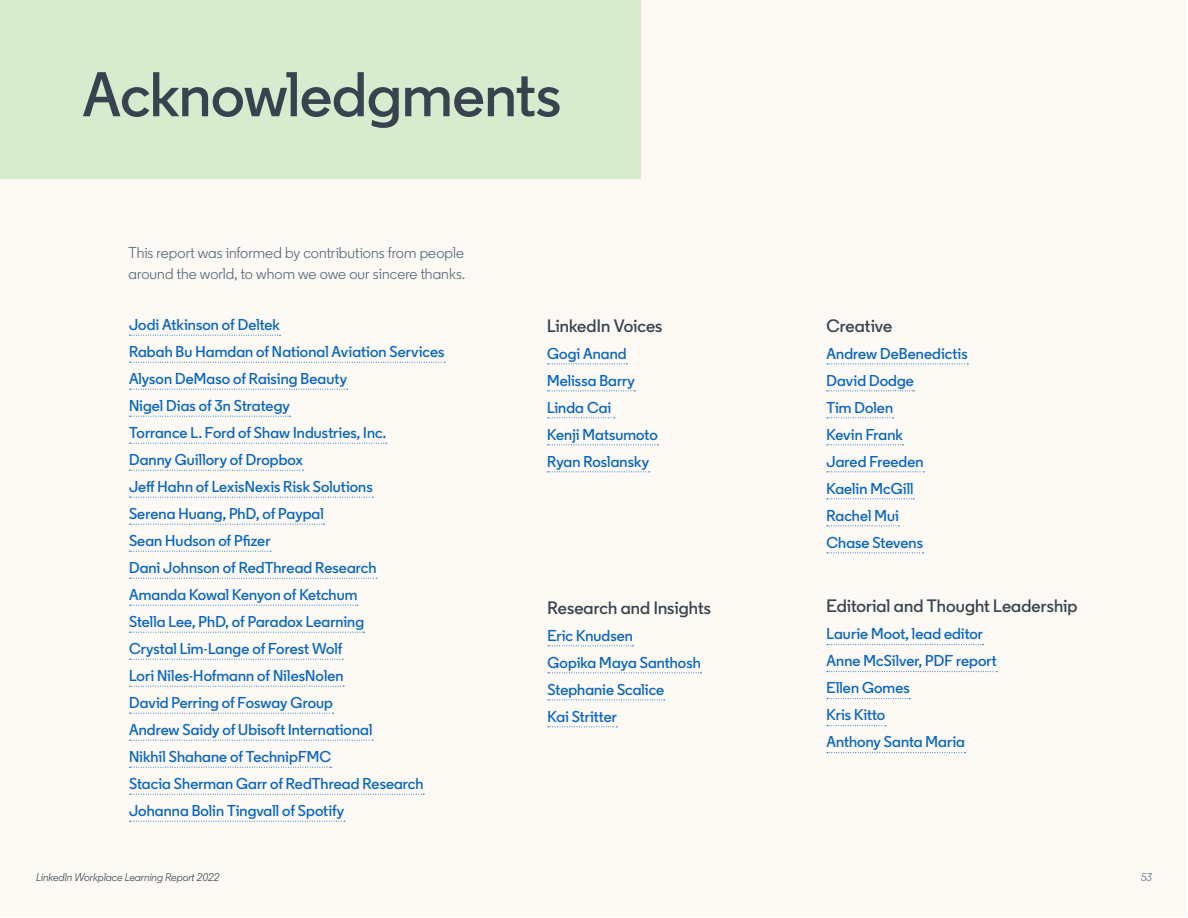
<style>
.page{position:relative;width:1188px;height:918px;background:#fff}
.page>*{position:absolute;margin:0;border:0;box-sizing:border-box;transform-origin:0 0}
.t1{font:600 63px "Community";color:#38434f}
.t2{font:600 18px "Community";letter-spacing:.005em;color:#38434f}
.t3{font:600 15.75px/27px "Community";letter-spacing:.005em;color:#0a66c2}
.t4{font:15.75px/20.2px "Community";letter-spacing:.005em;color:#56687a}
.t5{font:italic 11.25px "Community";color:#38434f}
.t6{font:italic 11.25px "Community";color:#56687a}
</style>
<div class="page">
<div style="left:1px;top:1px;width:1186px;height:916px;background:#fdfaf5"></div>
<div style="left:0;top:0;width:641px;height:178px;background:#d7ebce"></div>
<svg style="left:129px;top:335px;width:152px;height:1px"></svg>
<svg style="left:129px;top:362px;width:316px;height:1px"></svg>
<svg style="left:129px;top:389px;width:219px;height:1px"></svg>
<svg style="left:129px;top:416px;width:161px;height:1px"></svg>
<svg style="left:129px;top:443px;width:258px;height:1px"></svg>
<svg style="left:129px;top:470px;width:174px;height:1px"></svg>
<svg style="left:129px;top:497px;width:244px;height:1px"></svg>
<svg style="left:129px;top:524px;width:195px;height:1px"></svg>
<svg style="left:129px;top:551px;width:142px;height:1px"></svg>
<svg style="left:129px;top:578px;width:248px;height:1px"></svg>
<svg style="left:129px;top:605px;width:229px;height:1px"></svg>
<svg style="left:129px;top:632px;width:236px;height:1px"></svg>
<svg style="left:129px;top:659px;width:214px;height:1px"></svg>
<svg style="left:129px;top:686px;width:215px;height:1px"></svg>
<svg style="left:129px;top:713px;width:205px;height:1px"></svg>
<svg style="left:129px;top:740px;width:244px;height:1px"></svg>
<svg style="left:129px;top:767px;width:203px;height:1px"></svg>
<svg style="left:129px;top:794px;width:295px;height:1px"></svg>
<svg style="left:129px;top:821px;width:216px;height:1px"></svg>
<svg style="left:548px;top:363px;width:79px;height:1px"></svg>
<svg style="left:548px;top:390px;width:88px;height:1px"></svg>
<svg style="left:548px;top:417px;width:67px;height:1px"></svg>
<svg style="left:548px;top:444px;width:110px;height:1px"></svg>
<svg style="left:548px;top:471px;width:102px;height:1px"></svg>
<svg style="left:827px;top:363px;width:141px;height:1px"></svg>
<svg style="left:827px;top:390px;width:88px;height:1px"></svg>
<svg style="left:827px;top:417px;width:67px;height:1px"></svg>
<svg style="left:827px;top:444px;width:77px;height:1px"></svg>
<svg style="left:827px;top:471px;width:97px;height:1px"></svg>
<svg style="left:827px;top:498px;width:87px;height:1px"></svg>
<svg style="left:827px;top:525px;width:72px;height:1px"></svg>
<svg style="left:827px;top:552px;width:97px;height:1px"></svg>
<svg style="left:827px;top:644px;width:157px;height:1px"></svg>
<svg style="left:827px;top:671px;width:170px;height:1px"></svg>
<svg style="left:827px;top:698px;width:83px;height:1px"></svg>
<svg style="left:827px;top:725px;width:59px;height:1px"></svg>
<svg style="left:827px;top:752px;width:139px;height:1px"></svg>
<svg style="left:548px;top:645px;width:86px;height:1px"></svg>
<svg style="left:548px;top:672px;width:153px;height:1px"></svg>
<svg style="left:548px;top:699px;width:117px;height:1px"></svg>
<svg style="left:548px;top:726px;width:69px;height:1px"></svg>
<h1 class="t1" style="left:82px;top:55px;width:480px">Acknowledgments</h1>
<p class="t4" style="left:129px;top:243px;width:338px">This report was informed by contributions from people around the world, to whom we owe our sincere thanks.</p>
<p class="t3" style="left:129px;top:311px;width:317px">Jodi Atkinson of Deltek<br>Rabah Bu Hamdan of National Aviation Services<br>Alyson DeMaso of Raising Beauty<br>Nigel Dias of 3n Strategy<br>Torrance L. Ford of Shaw Industries, Inc.<br>Danny Guillory of Dropbox<br>Jeff Hahn of LexisNexis Risk Solutions<br>Serena Huang, PhD, of Paypal<br>Sean Hudson of Pfizer<br>Dani Johnson of RedThread Research<br>Amanda Kowal Kenyon of Ketchum<br>Stella Lee, PhD, of Paradox Learning<br>Crystal Lim-Lange of Forest Wolf<br>Lori Niles-Hofmann of NilesNolen<br>David Perring of Fosway Group<br>Andrew Saidy of Ubisoft International<br>Nikhil Shahane of TechnipFMC<br>Stacia Sherman Garr of RedThread Research<br>Johanna Bolin Tingvall of Spotify</p>
<p class="t2" style="left:547px;top:314px;width:117px">LinkedIn Voices</p>
<p class="t3" style="left:547px;top:340px;width:112px">Gogi Anand<br>Melissa Barry<br>Linda Cai<br>Kenji Matsumoto<br>Ryan Roslansky</p>
<p class="t2" style="left:548px;top:596px;width:165px">Research and Insights</p>
<p class="t3" style="left:548px;top:622px;width:155px">Eric Knudsen<br>Gopika Maya Santhosh<br>Stephanie Scalice<br>Kai Stritter</p>
<p class="t2" style="left:826px;top:314px;width:67px">Creative</p>
<p class="t3" style="left:826px;top:340px;width:143px">Andrew DeBenedictis<br>David Dodge<br>Tim Dolen<br>Kevin Frank<br>Jared Freeden<br>Kaelin McGill<br>Rachel Mui<br>Chase Stevens</p>
<p class="t2" style="left:826px;top:595px;width:252px">Editorial and Thought Leadership</p>
<p class="t3" style="left:826px;top:620px;width:172px">Laurie Moot, lead editor<br>Anne McSilver, PDF report<br>Ellen Gomes<br>Kris Kitto<br>Anthony Santa Maria</p>
<p class="t5" style="left:36px;top:871px;width:185px">LinkedIn Workplace Learning Report 2022</p>
<p class="t6" style="left:1141px;top:871px;width:12px">53</p>
</div>
